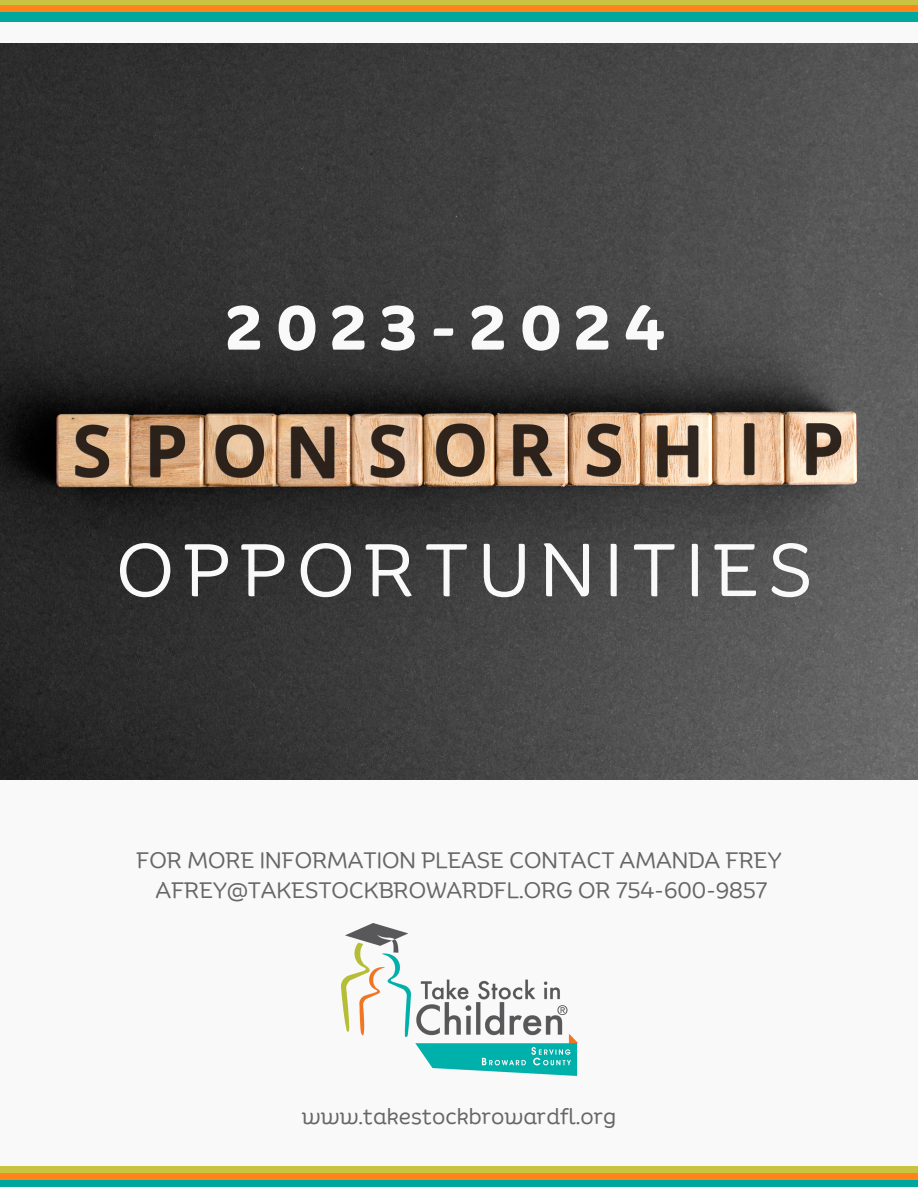
<style>
.page{position:relative;width:918px;height:1188px;background:#f9f9f9}
.page>*{position:absolute;margin:0;border:0;box-sizing:border-box;transform-origin:0 0}
.t1{font:72px "Binate Display";letter-spacing:.14em;color:#f9f9f9}
.t2{font:700 60.15px "Binate Display";letter-spacing:.21em;color:#f9f9f9}
.t3{font:21.75px/30.3px "Binate Display";color:#666;text-align:center}
</style>
<div class="page">
<div style="left:0;top:15px;width:918px;height:7px;background:#00a79d"></div>
<img style="left:341px;top:924px;width:236px;height:152px">
<div style="left:0;top:0;width:918px;height:6px;background:#c8c340"></div>
<div style="left:0;top:6px;width:918px;height:7px;background:#ff841c"></div>
<div style="left:0;top:13px;width:918px;height:7px;background:#00a79d"></div>
<div style="left:0;top:1167px;width:918px;height:6px;background:#c8c340"></div>
<div style="left:0;top:1173px;width:918px;height:7px;background:#ff841c"></div>
<div style="left:0;top:1180px;width:918px;height:7px;background:#00a79d"></div>
<img style="left:0;top:43px;width:918px;height:736px">
<h2 class="t2" style="left:226px;top:271px;width:440px">2023-2024</h2>
<h1 class="t1" style="left:116px;top:502px;width:698px">OPPORTUNITIES</h1>
<p class="t3" style="left:136px;top:842px;width:647px">FOR MORE INFORMATION PLEASE CONTACT AMANDA FREY<br>AFREY@TAKESTOCKBROWARDFL.ORG OR 754-600-9857</p>
<p class="t3" style="left:302px;top:1098px;width:316px">www.takestockbrowardfl.org</p>
</div>
